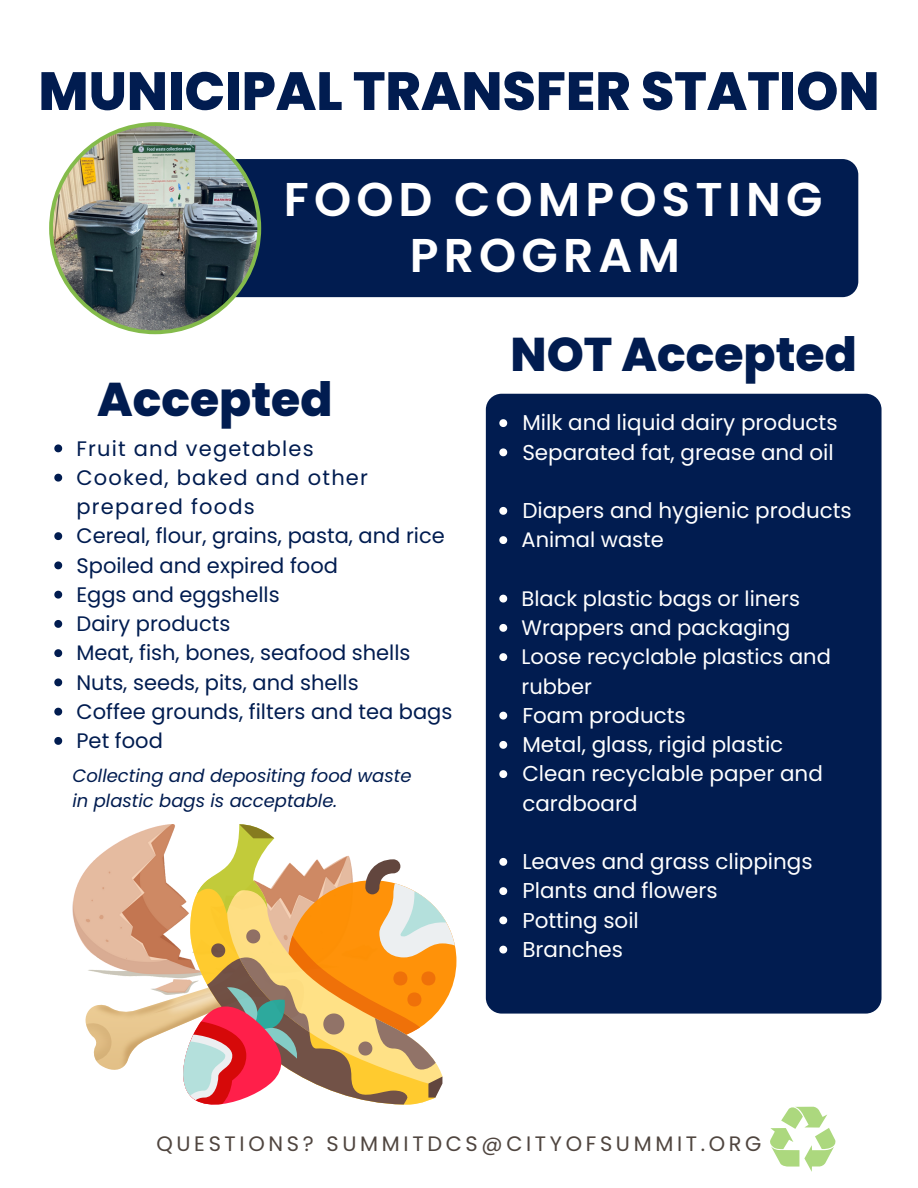
<style>
.page{position:relative;width:918px;height:1188px;background:#fff}
.page>*{position:absolute;margin:0;border:0;box-sizing:border-box;transform-origin:0 0}
.t1{font:800 53.7px "Poppins";color:#011c50}
.t2{font:600 47.4px/56.2px "Poppins";letter-spacing:.11em;color:#fff;text-align:center}
.t3{font:800 47.25px "Poppins";color:#011c50}
.t4{font:21.45px/29.2px "Poppins";color:#fff}
.t5{font:21px/29.2px "Poppins";color:#011c50}
.t6{font:21px/29.2px "Poppins";color:#fff}
.t7{font:20.85px "Poppins";letter-spacing:.175em;color:#4f453f}
.t8{font:italic 18px/24.8px "Poppins";color:#011c50}
</style>
<div class="page">
<svg style="left:770px;top:1106px;width:66px;height:66px"></svg>
<div style="left:215px;top:159px;width:643px;height:138px;background:#011c50;border-radius:16px"></div>
<div style="left:486px;top:394px;width:396px;height:620px;background:#011c50;border-radius:16px"></div>
<svg style="left:83px;top:824px;width:373px;height:281px"></svg>
<img style="left:49px;top:122px;width:212px;height:212px">
<svg style="left:54px;top:444px;width:8px;height:8px"></svg>
<svg style="left:54px;top:474px;width:8px;height:8px"></svg>
<svg style="left:54px;top:532px;width:8px;height:8px"></svg>
<svg style="left:54px;top:561px;width:8px;height:8px"></svg>
<svg style="left:54px;top:591px;width:8px;height:8px"></svg>
<svg style="left:54px;top:620px;width:8px;height:8px"></svg>
<svg style="left:54px;top:649px;width:8px;height:8px"></svg>
<svg style="left:54px;top:678px;width:8px;height:8px"></svg>
<svg style="left:54px;top:708px;width:8px;height:8px"></svg>
<svg style="left:54px;top:737px;width:8px;height:8px"></svg>
<svg style="left:499px;top:419px;width:8px;height:8px"></svg>
<svg style="left:499px;top:448px;width:8px;height:8px"></svg>
<svg style="left:499px;top:507px;width:8px;height:8px"></svg>
<svg style="left:499px;top:536px;width:8px;height:8px"></svg>
<svg style="left:499px;top:595px;width:8px;height:8px"></svg>
<svg style="left:499px;top:624px;width:8px;height:8px"></svg>
<svg style="left:499px;top:653px;width:8px;height:8px"></svg>
<svg style="left:499px;top:712px;width:8px;height:8px"></svg>
<svg style="left:499px;top:741px;width:8px;height:8px"></svg>
<svg style="left:499px;top:770px;width:8px;height:8px"></svg>
<svg style="left:499px;top:858px;width:8px;height:8px"></svg>
<svg style="left:499px;top:887px;width:8px;height:8px"></svg>
<svg style="left:499px;top:916px;width:8px;height:8px"></svg>
<svg style="left:499px;top:946px;width:8px;height:8px"></svg>
<h1 class="t1" style="left:38px;top:54px;width:843px">MUNICIPAL TRANSFER STATION</h1>
<h2 class="t2" style="left:284px;top:171px;width:540px">FOOD COMPOSTING<br>PROGRAM</h2>
<h3 class="t3" style="left:97px;top:366px;width:237px">Accepted</h3>
<p class="t5" style="left:77px;top:434px;width:377px">Fruit and vegetables<br>Cooked, baked and other prepared foods<br>Cereal, flour, grains, pasta, and rice<br>Spoiled and expired food<br>Eggs and eggshells<br>Dairy products<br>Meat, fish, bones, seafood shells<br>Nuts, seeds, pits, and shells<br>Coffee grounds, filters and tea bags<br>Pet food</p>
<p class="t8" style="left:73px;top:763px;width:341px">Collecting and depositing food waste in plastic bags is acceptable.</p>
<h3 class="t3" style="left:511px;top:321px;width:348px">NOT Accepted</h3>
<p class="t4" style="left:522px;top:408px;width:317px">Milk and liquid dairy products<br>Separated fat, grease and oil</p>
<p class="t4" style="left:522px;top:496px;width:331px">Diapers and hygienic products</p>
<p class="t6" style="left:522px;top:525px;width:144px">Animal waste</p>
<p class="t6" style="left:522px;top:584px;width:311px">Black plastic bags or liners<br>Wrappers and packaging<br>Loose recyclable plastics and rubber</p>
<p class="t4" style="left:522px;top:701px;width:302px">Foam products<br>Metal, glass, rigid plastic<br>Clean recyclable paper and cardboard</p>
<p class="t4" style="left:522px;top:847px;width:292px">Leaves and grass clippings<br>Plants and flowers<br>Potting soil<br>Branches</p>
<p class="t7" style="left:156px;top:1129px;width:607px">QUESTIONS? SUMMITDCS@CITYOFSUMMIT.ORG</p>
</div>
